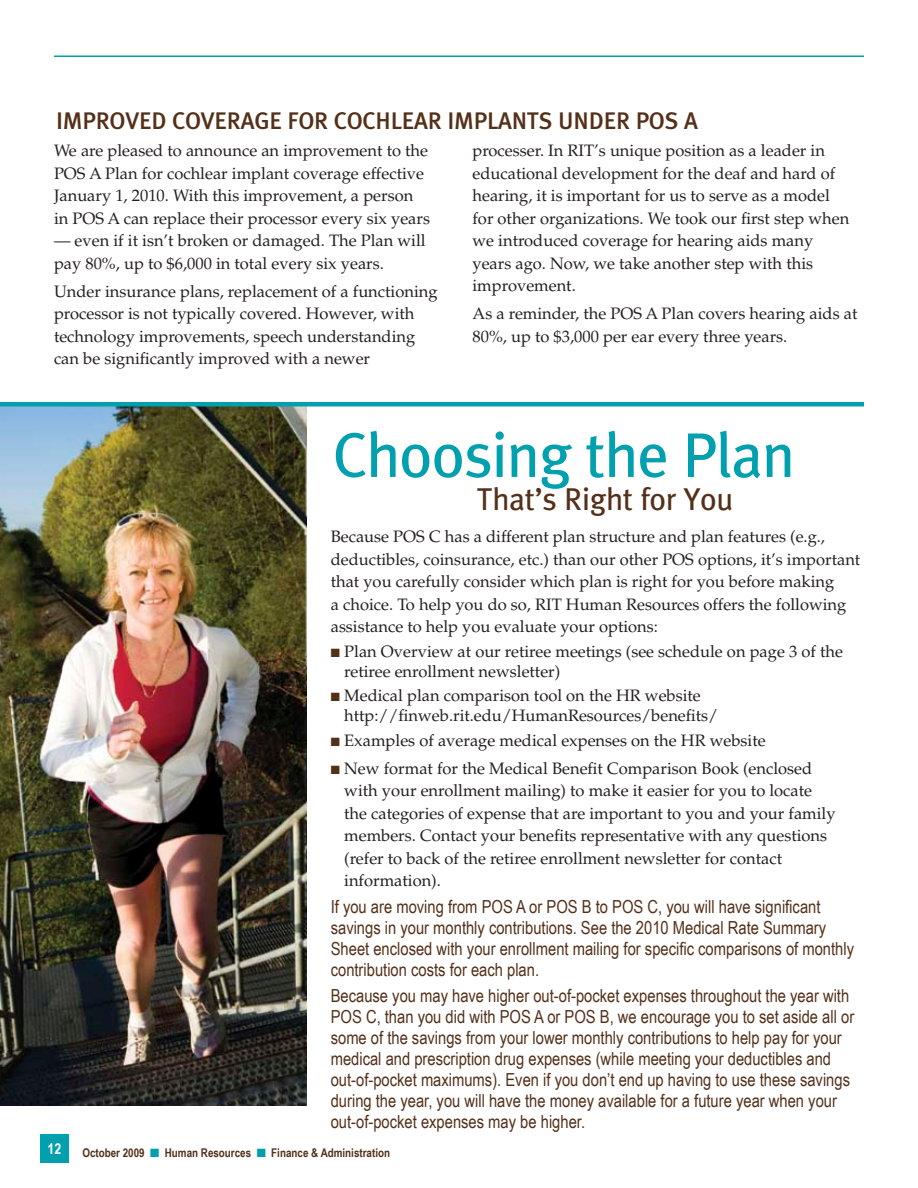
<style>
.page{position:relative;width:918px;height:1188px;background:#fff}
.page>*{position:absolute;margin:0;border:0;box-sizing:border-box;transform-origin:0 0}
.t1{font:63px "Meta Plus";letter-spacing:-.02em;color:#00a0ae}
.t2{font:31.5px "Meta Plus";letter-spacing:-.01em;color:#543019}
.t3{font:500 24px "Meta Plus";letter-spacing:-.01em;color:#543019}
.t4{font:18px/21px "Arial Narrow";color:#543019}
.t5{font:16.5px/22.5px "Palatino";color:#241e1f}
.t6{font:700 15px "Arial Narrow";color:#fff}
.t7{font:700 12px "Arial Narrow";color:#543019}
.t8{font:12px "Zapf Dingbats ITC";color:#543019}
.s1{color:#00a0ae}
</style>
<div class="page">
<div style="left:41px;top:1134px;width:28px;height:28px;background:#00a0ae"></div>
<hr style="left:54px;top:56px;width:810px;height:1px;background:#00a0ae">
<img style="left:0;top:406px;width:307px;height:700px">
<hr style="left:0;top:402px;width:864px;height:4px;background:#00a0ae">
<h3 class="t3" style="left:56px;top:107px;width:246px">I MPROVED COVERAGE FOR</h3>
<h3 class="t3" style="left:334px;top:107px;width:366px">COCHLEAR I MPLANTS U NDER POS A</h3>
<p class="t5" style="left:54px;top:140px;width:378px">We are pleased to announce an improvement to the POS A Plan for cochlear implant coverage effective January 1, 2010. With this improvement, a person in POS A can replace their processor every six years</p>
<p class="t5" style="left:54px;top:230px;width:373px">— even if it isn’t broken or damaged. The Plan will pay 80%, up to $6,000 in total every six years.</p>
<p class="t5" style="left:54px;top:280px;width:385px">Under insurance plans, replacement of a functioning processor is not typically covered. However, with technology improvements, speech understanding can be significantly improved with a newer</p>
<p class="t5" style="left:472px;top:140px;width:378px">processer. In RIT’s unique position as a leader in educational development for the deaf and hard of hearing, it is important for us to serve as a model for other organizations. We took our first step when we introduced coverage for hearing aids many years ago. Now, we take another step with this improvement.</p>
<p class="t5" style="left:472px;top:303px;width:386px">As a reminder, the POS A Plan covers hearing aids at<br>80%, up to $3,000 per ear every three years.</p>
<h1 class="t1" style="left:333px;top:419px;width:464px">Choosing the Plan</h1>
<h2 class="t2" style="left:477px;top:481px;width:258px">That’s Right for You</h2>
<p class="t5" style="left:331px;top:526px;width:531px">Because POS C has a different plan structure and plan features (e.g., deductibles, coinsurance, etc.) than our other POS options, it’s important that you carefully consider which plan is right for you before making<br>a choice. To help you do so, RIT Human Resources offers the following assistance to help you evaluate your options:</p>
<p class="t5" style="left:344px;top:642px;width:500px;line-height:19.5px">Plan Overview at our retiree meetings (see schedule on page 3 of the retiree enrollment newsletter)</p>
<p class="t5" style="left:344px;top:686px;width:375px;line-height:19.5px">Medical plan comparison tool on the HR website http://finweb.rit.edu/HumanResources/benefits/</p>
<p class="t5" style="left:344px;top:727px;width:469px;line-height:27.9px">Examples of average medical expenses on the HR website<br>New format for the Medical Benefit Comparison Book (enclosed</p>
<p class="t5" style="left:344px;top:780px;width:493px">with your enrollment mailing) to make it easier for you to locate the categories of expense that are important to you and your family members. Contact your benefits representative with any questions (refer to back of the retiree enrollment newsletter for contact information).</p>
<p class="t4" style="left:331px;top:896px;width:525px">If you are moving from POS A or POS B to POS C, you will have significant savings in your monthly contributions. See the 2010 Medical Rate Summary Sheet enclosed with your enrollment mailing for specific comparisons of monthly contribution costs for each plan.</p>
<p class="t4" style="left:331px;top:985px;width:525px">Because you may have higher out-of-pocket expenses throughout the year with POS C, than you did with POS A or POS B, we encourage you to set aside all or some of the savings from your lower monthly contributions to help pay for your medical and prescription drug expenses (while meeting your deductibles and out-of-pocket maximums). Even if you don’t end up having to use these savings during the year, you will have the money available for a future year when your out-of-pocket expenses may be higher.</p>
<p class="t8" style="left:331px;top:647px;width:11px">■</p>
<p class="t8" style="left:331px;top:692px;width:11px">■</p>
<p class="t8" style="left:331px;top:736px;width:11px">■</p>
<p class="t8" style="left:331px;top:764px;width:11px">■</p>
<p class="t6" style="left:48px;top:1140px;width:15px">12</p>
<p class="t7" style="left:82px;top:1146px;width:309px">October 2009 <span class="s1">■</span> Human Resources <span class="s1">■</span> Finance &amp; Administration</p>
</div>
